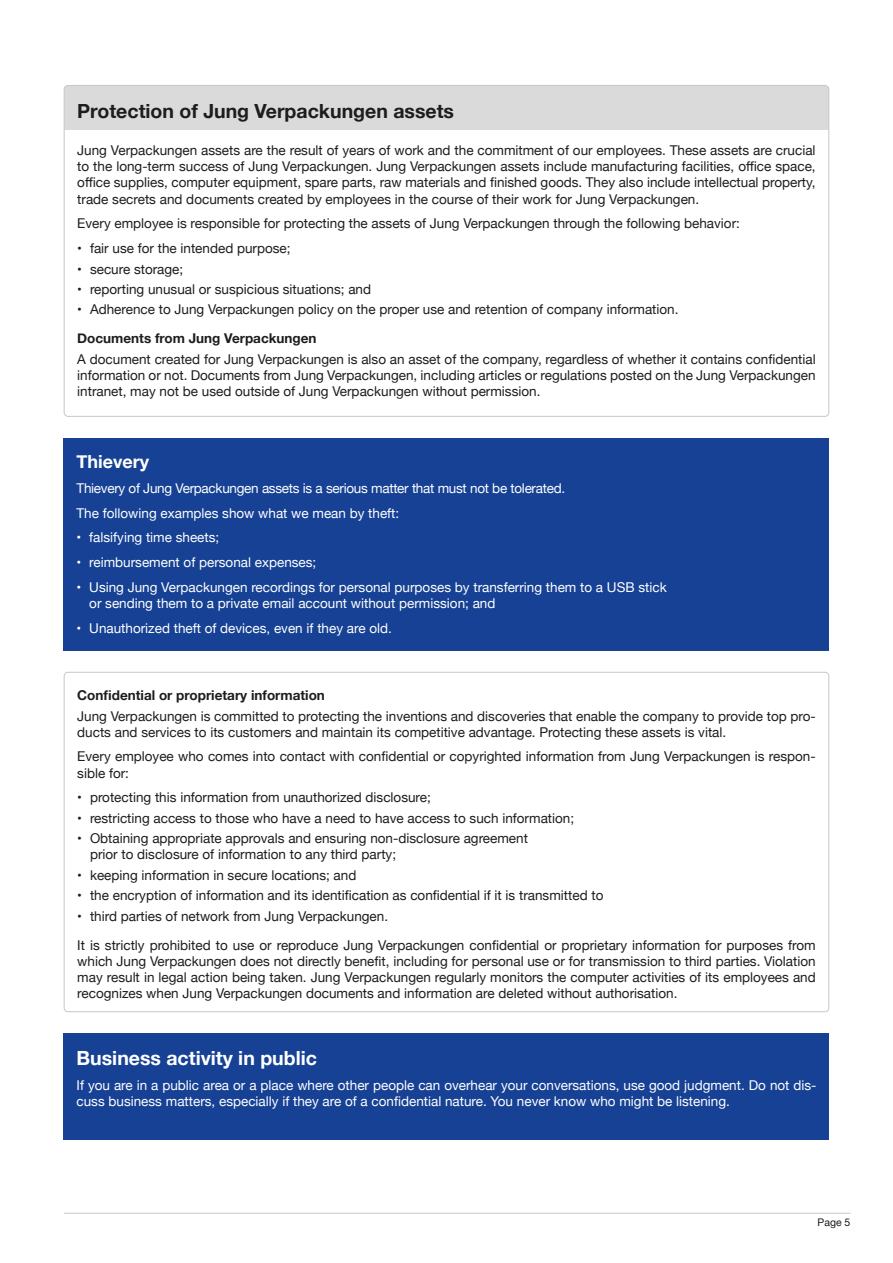
<style>
.page{position:relative;width:893px;height:1263px;background:#fff}
.page>*{position:absolute;margin:0;border:0;box-sizing:border-box;transform-origin:0 0}
.t1{font:700 19.5px "Helvetica Neue";color:#1d1d1b}
.t2{font:700 19.5px "Helvetica Neue";color:#fff}
.t3{font:700 18px "Helvetica Neue";color:#fff}
.t4{font:13.5px/16.2px "Helvetica Neue";color:#1d1d1b}
.t5{font:13.5px/16.2px "Helvetica Neue";color:#fff}
.t6{font:13.5px/24.8px "Helvetica Neue";letter-spacing:-.02em;color:#fff}
.t7{font:700 13.5px "Helvetica Neue";color:#1d1d1b}
.t8{font:10.5px "Helvetica Neue";color:#1d1d1b}
</style>
<div class="page">
<hr style="left:64px;top:1213px;width:786px;height:1px;background:#c7c7c6">
<div style="left:64px;top:85px;width:765px;height:45px;background:#dadada"></div>
<div style="left:64px;top:438px;width:765px;height:213px;background:#164194"></div>
<div style="left:64px;top:1033px;width:765px;height:107px;background:#164194"></div>
<h1 class="t1" style="left:77px;top:95px;width:378px">Protection of Jung Verpackungen assets</h1>
<p class="t4" style="left:77px;top:143px;width:740px;text-align:justify">Jung Verpackungen assets are the result of years of work and the commitment of our employees. These assets are crucial to the long-term success of Jung Verpackungen. Jung Verpackungen assets include manufacturing facilities, office space, office supplies, computer equipment, spare parts, raw materials and finished goods. They also include intellectual property, trade secrets and documents created by employees in the course of their work for Jung Verpackungen.</p>
<p class="t4" style="left:77px;top:216px;width:664px">Every employee is responsible for protecting the assets of Jung Verpackungen through the following behavior:</p>
<p class="t4" style="left:77px;top:241px;width:215px">• fair use for the intended purpose;</p>
<p class="t4" style="left:77px;top:261px;width:108px">• secure storage;</p>
<p class="t4" style="left:77px;top:282px;width:295px">• reporting unusual or suspicious situations; and</p>
<p class="t4" style="left:77px;top:302px;width:603px">• Adherence to Jung Verpackungen policy on the proper use and retention of company information.</p>
<p class="t7" style="left:77px;top:328px;width:241px">Documents from Jung Verpackungen</p>
<p class="t4" style="left:77px;top:352px;width:740px;text-align:justify">A document created for Jung Verpackungen is also an asset of the company, regardless of whether it contains confidential information or not. Documents from Jung Verpackungen, including articles or regulations posted on the Jung Verpackungen intranet, may not be used outside of Jung Verpackungen without permission.</p>
<h2 class="t3" style="left:77px;top:448px;width:74px">Thievery</h2>
<p class="t6" style="left:77px;top:477px;width:490px">Thievery of Jung Verpackungen assets is a serious matter that must not be tolerated.<br>The following examples show what we mean by theft:</p>
<p class="t5" style="left:77px;top:530px;width:144px">• falsifying time sheets;</p>
<p class="t5" style="left:77px;top:555px;width:241px">• reimbursement of personal expenses;</p>
<p class="t5" style="left:89px;top:580px;width:579px;text-indent:-13px">• Using Jung Verpackungen recordings for personal purposes by transferring them to a USB stick or sending them to a private email account without permission; and</p>
<p class="t5" style="left:77px;top:621px;width:317px">• Unauthorized theft of devices, even if they are old.</p>
<p class="t7" style="left:77px;top:685px;width:249px">Confidential or proprietary information</p>
<p class="t4" style="left:77px;top:708px;width:740px">Jung Verpackungen is committed to protecting the inventions and discoveries that enable the company to provide top pro&shy;ducts and services to its customers and maintain its competitive advantage. Protecting these assets is vital.</p>
<p class="t4" style="left:77px;top:749px;width:740px">Every employee who comes into contact with confidential or copyrighted information from Jung Verpackungen is respon&shy;sible for:</p>
<p class="t4" style="left:77px;top:790px;width:355px">• protecting this information from unauthorized disclosure;</p>
<p class="t4" style="left:77px;top:811px;width:498px">• restricting access to those who have a need to have access to such information;</p>
<p class="t4" style="left:90px;top:831px;width:439px;text-indent:-13px">• Obtaining appropriate approvals and ensuring non-disclosure agreement prior to disclosure of information to any third party;</p>
<p class="t4" style="left:77px;top:868px;width:281px">• keeping information in secure locations; and</p>
<p class="t4" style="left:77px;top:888px;width:528px">• the encryption of information and its identification as confidential if it is transmitted to</p>
<p class="t4" style="left:77px;top:902px;width:740px;line-height:29px">• third parties of network from Jung Verpackungen.<br>It is strictly prohibited to use or reproduce Jung Verpackungen confidential or proprietary information for purposes from</p>
<p class="t4" style="left:77px;top:954px;width:740px;text-align:justify">which Jung Verpackungen does not directly benefit, including for personal use or for transmission to third parties. Violation may result in legal action being taken. Jung Verpackungen regularly monitors the computer activities of its employees and recognizes when Jung Verpackungen documents and information are deleted without authorisation.</p>
<h1 class="t2" style="left:77px;top:1043px;width:242px">Business activity in public</h1>
<p class="t5" style="left:77px;top:1078px;width:741px">If you are in a public area or a place where other people can overhear your conversations, use good judgment. Do not dis&shy;cuss business matters, especially if they are of a confidential nature. You never know who might be listening.</p>
<p class="t8" style="left:818px;top:1215px;width:34px">Page 5</p>
</div>
